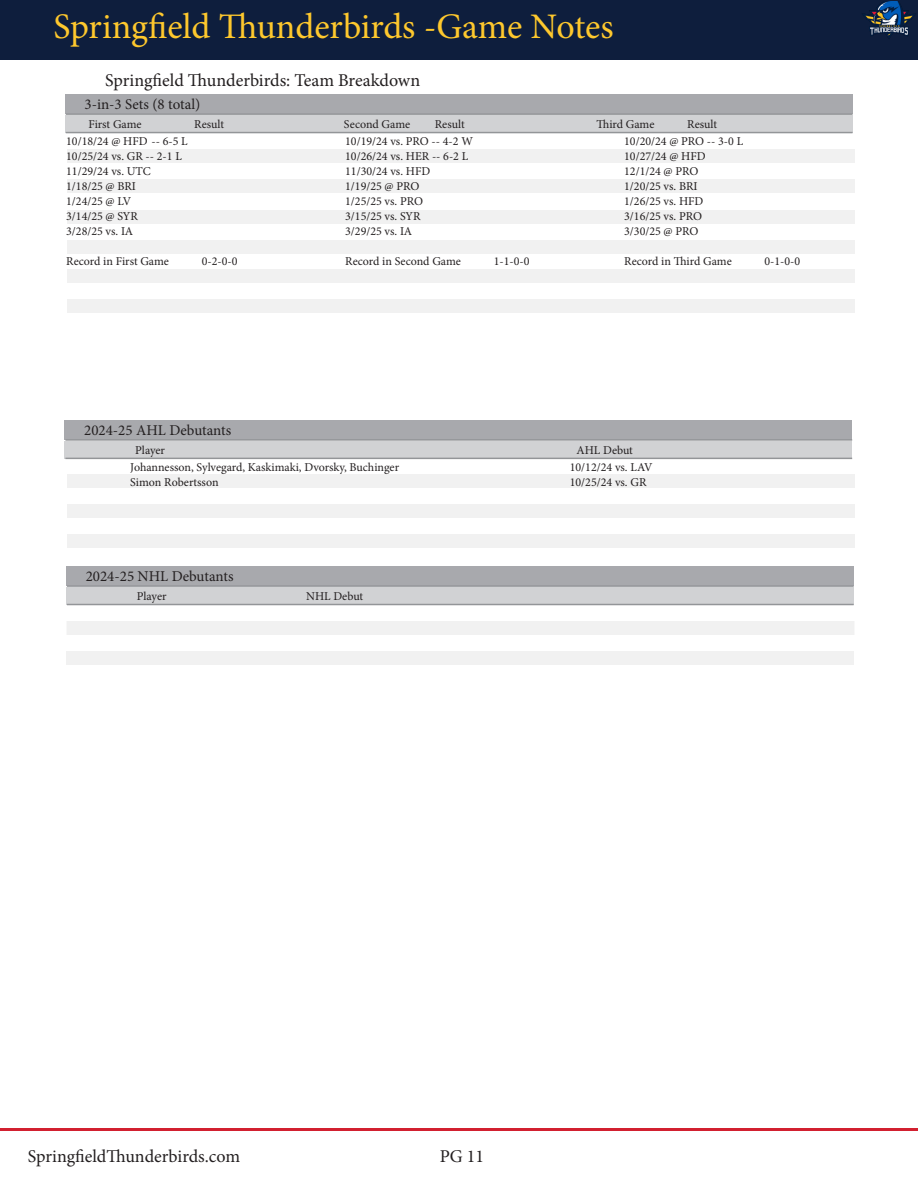
<style>
.page{position:relative;width:918px;height:1188px;background:#fff}
.page>*{position:absolute;margin:0;border:0;box-sizing:border-box;transform-origin:0 0}
.t1{font:36px "Minion Pro";letter-spacing:-.005em;color:#fec82d}
.t2{font:18px "Minion Pro";color:#231f20}
.t3{font:15px "Minion Pro";color:#231f20}
.t4{font:12px "Minion Pro";color:#231f20}
</style>
<div class="page">
<div style="left:0;top:0;width:918px;height:59px;background:#0e1e3d"></div>
<hr style="left:0;top:1128px;width:918px;height:3px;background:#d22030">
<img style="left:863px;top:1px;width:52px;height:37px">
<div style="left:65px;top:115px;width:788px;height:18px;background:#d1d2d4"></div>
<hr style="left:66px;top:132px;width:787px;height:1px;background:#939598">
<div style="left:65px;top:94px;width:788px;height:20px;background:#a8a9ad"></div>
<hr style="left:66px;top:113px;width:787px;height:2px;background:#939598">
<div style="left:65px;top:441px;width:787px;height:17px;background:#d1d2d4"></div>
<hr style="left:65px;top:458px;width:787px;height:1px;background:#939598">
<div style="left:65px;top:420px;width:787px;height:20px;background:#a8a9ad"></div>
<hr style="left:65px;top:439px;width:787px;height:2px;background:#939598">
<div style="left:66px;top:587px;width:788px;height:18px;background:#d1d2d4"></div>
<hr style="left:67px;top:604px;width:787px;height:1px;background:#939598">
<div style="left:66px;top:566px;width:787px;height:20px;background:#a8a9ad"></div>
<hr style="left:67px;top:585px;width:787px;height:2px;background:#939598">
<div style="left:68px;top:149px;width:787px;height:14px;background:#f1f1f1"></div>
<div style="left:68px;top:179px;width:787px;height:14px;background:#f1f1f1"></div>
<div style="left:68px;top:210px;width:787px;height:14px;background:#f1f1f1"></div>
<div style="left:68px;top:240px;width:787px;height:14px;background:#f1f1f1"></div>
<div style="left:68px;top:269px;width:787px;height:14px;background:#f1f1f1"></div>
<div style="left:68px;top:299px;width:787px;height:14px;background:#f1f1f1"></div>
<div style="left:68px;top:474px;width:787px;height:14px;background:#f1f1f1"></div>
<div style="left:68px;top:504px;width:787px;height:14px;background:#f1f1f1"></div>
<div style="left:66px;top:621px;width:788px;height:14px;background:#f1f1f1"></div>
<div style="left:66px;top:651px;width:788px;height:14px;background:#f1f1f1"></div>
<div style="left:68px;top:534px;width:787px;height:14px;background:#f1f1f1"></div>
<p class="t1" style="left:53px;top:2px;width:562px">Springfield Thunderbirds -Game Notes</p>
<p class="t2" style="left:105px;top:68px;width:316px">Springfield Thunderbirds: Team Breakdown</p>
<p class="t3" style="left:85px;top:95px;width:117px">3-in-3 Sets (8 total)</p>
<p class="t4" style="left:88px;top:116px;width:55px">First Game</p>
<p class="t4" style="left:194px;top:116px;width:31px">Result</p>
<p class="t4" style="left:344px;top:116px;width:68px">Second Game</p>
<p class="t4" style="left:435px;top:116px;width:31px">Result</p>
<p class="t4" style="left:596px;top:116px;width:60px">Third Game</p>
<p class="t4" style="left:687px;top:116px;width:31px">Result</p>
<p class="t4" style="left:66px;top:133px;width:123px">10/18/24 @ HFD -- 6-5 L</p>
<p class="t4" style="left:66px;top:148px;width:117px">10/25/24 vs. GR -- 2-1 L</p>
<p class="t4" style="left:66px;top:163px;width:86px">11/29/24 vs. UTC</p>
<p class="t4" style="left:66px;top:178px;width:71px">1/18/25 @ BRI</p>
<p class="t4" style="left:66px;top:193px;width:67px">1/24/25 @ LV</p>
<p class="t4" style="left:66px;top:208px;width:73px">3/14/25 @ SYR</p>
<p class="t4" style="left:66px;top:223px;width:68px">3/28/25 vs. IA</p>
<p class="t4" style="left:66px;top:253px;width:104px">Record in First Game</p>
<p class="t4" style="left:202px;top:253px;width:37px">0-2-0-0</p>
<p class="t3" style="left:84px;top:420px;width:149px">2024-25 AHL Debutants</p>
<p class="t4" style="left:345px;top:133px;width:129px">10/19/24 vs. PRO -- 4-2 W</p>
<p class="t4" style="left:345px;top:148px;width:125px">10/26/24 vs. HER -- 6-2 L</p>
<p class="t4" style="left:345px;top:163px;width:87px">11/30/24 vs. HFD</p>
<p class="t4" style="left:345px;top:178px;width:76px">1/19/25 @ PRO</p>
<p class="t4" style="left:345px;top:193px;width:79px">1/25/25 vs. PRO</p>
<p class="t4" style="left:345px;top:208px;width:77px">3/15/25 vs. SYR</p>
<p class="t4" style="left:345px;top:223px;width:68px">3/29/25 vs. IA</p>
<p class="t4" style="left:345px;top:253px;width:117px">Record in Second Game</p>
<p class="t4" style="left:494px;top:253px;width:37px">1-1-0-0</p>
<p class="t4" style="left:624px;top:133px;width:120px">10/20/24 @ PRO -- 3-0 L</p>
<p class="t4" style="left:624px;top:148px;width:83px">10/27/24 @ HFD</p>
<p class="t4" style="left:624px;top:163px;width:76px">12/1/24 @ PRO</p>
<p class="t4" style="left:624px;top:178px;width:75px">1/20/25 vs. BRI</p>
<p class="t4" style="left:624px;top:193px;width:81px">1/26/25 vs. HFD</p>
<p class="t4" style="left:624px;top:208px;width:79px">3/16/25 vs. PRO</p>
<p class="t4" style="left:624px;top:223px;width:76px">3/30/25 @ PRO</p>
<p class="t4" style="left:624px;top:253px;width:109px">Record in Third Game</p>
<p class="t4" style="left:764px;top:253px;width:37px">0-1-0-0</p>
<p class="t4" style="left:135px;top:442px;width:31px">Player</p>
<p class="t4" style="left:576px;top:442px;width:58px">AHL Debut</p>
<p class="t4" style="left:130px;top:459px;width:270px">Johannesson, Sylvegard, Kaskimaki, Dvorsky, Buchinger</p>
<p class="t4" style="left:570px;top:459px;width:84px">10/12/24 vs. LAV</p>
<p class="t4" style="left:130px;top:474px;width:90px">Simon Robertsson</p>
<p class="t4" style="left:570px;top:474px;width:78px">10/25/24 vs. GR</p>
<h2 class="t2" style="left:122px;top:469px;width:80px">Sam Bitten</h2>
<p class="t3" style="left:86px;top:566px;width:149px">2024-25 NHL Debutants</p>
<p class="t4" style="left:137px;top:588px;width:31px">Player</p>
<p class="t4" style="left:306px;top:588px;width:59px">NHL Debut</p>
<p class="t2" style="left:28px;top:1144px;width:214px">SpringfieldThunderbirds.com</p>
<p class="t2" style="left:440px;top:1144px;width:46px">PG 11</p>
</div>
